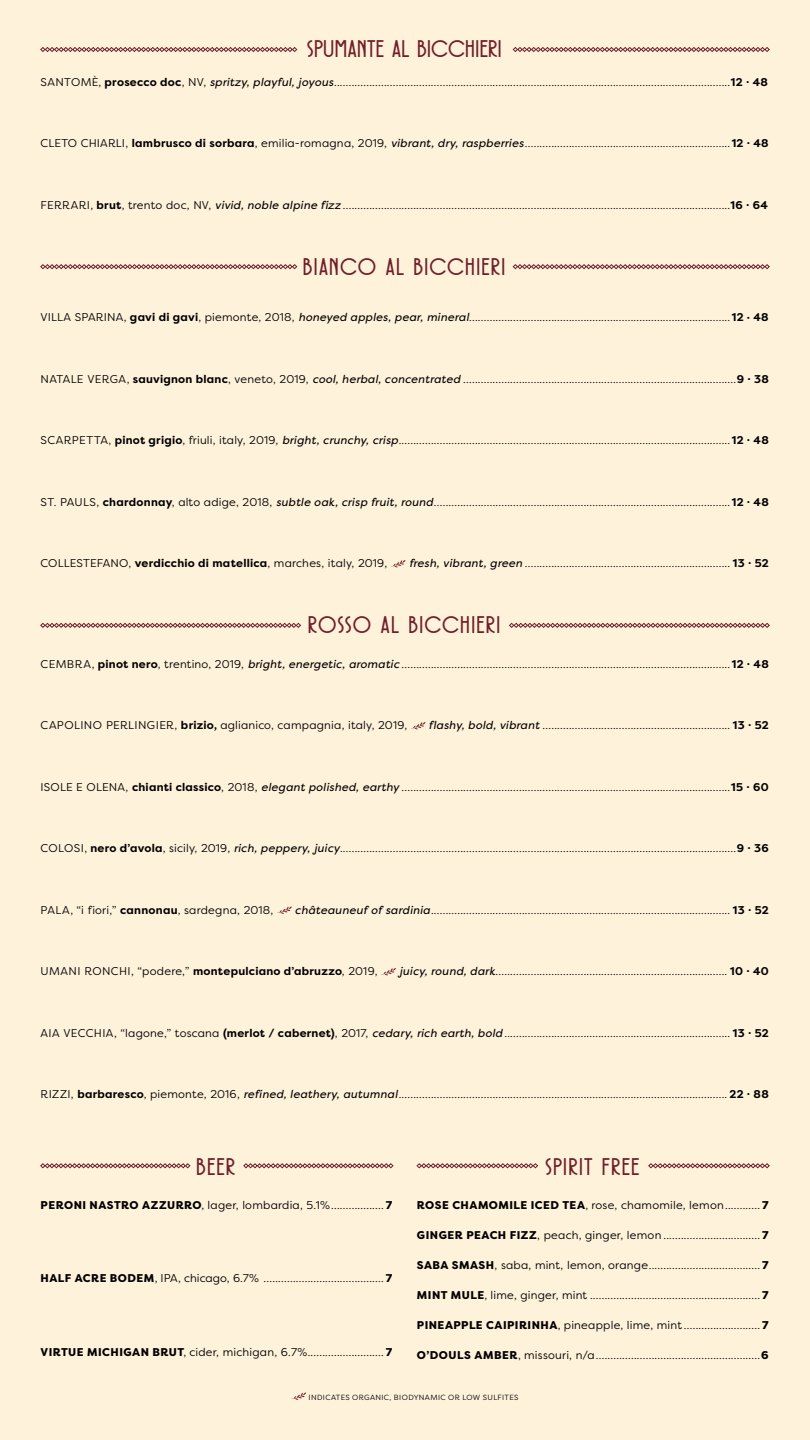
<style>
.page{position:relative;width:810px;height:1440px;background:#fff2db}
.page>*{position:absolute;margin:0;border:0;box-sizing:border-box;transform-origin:0 0}
.t1{font:22.5px "Prizefighter One";letter-spacing:.035em;color:#71202a}
.t2{font:22.5px "Prizefighter One";letter-spacing:.01em;color:#71202a}
.t3{font:11.25px "Filson Pro";letter-spacing:.02em;color:#000}
.t4{font:11.25px "Filson Pro";color:#000}
.t5{font:7.5px "Filson Pro";letter-spacing:.045em;color:#000}
.s1{font-weight:700}
.s2{font-style:italic}
.s3{font-weight:800}
</style>
<div class="page">
<svg style="left:391px;top:560px;width:15px;height:7px"></svg>
<svg style="left:411px;top:722px;width:15px;height:7px"></svg>
<svg style="left:277px;top:907px;width:15px;height:7px"></svg>
<svg style="left:381px;top:968px;width:15px;height:7px"></svg>
<svg style="left:40px;top:47px;width:257px;height:5px"></svg>
<svg style="left:40px;top:264px;width:257px;height:5px"></svg>
<svg style="left:40px;top:623px;width:261px;height:5px"></svg>
<svg style="left:40px;top:1163px;width:150px;height:5px"></svg>
<svg style="left:243px;top:1163px;width:150px;height:5px"></svg>
<svg style="left:417px;top:1163px;width:121px;height:5px"></svg>
<svg style="left:648px;top:1163px;width:122px;height:5px"></svg>
<svg style="left:513px;top:47px;width:257px;height:5px"></svg>
<svg style="left:513px;top:264px;width:257px;height:5px"></svg>
<svg style="left:509px;top:623px;width:261px;height:5px"></svg>
<svg style="left:291px;top:1393px;width:15px;height:7px"></svg>
<h1 class="t2" style="left:308px;top:36px;width:196px">SPUMANTE AL BICCHIERI</h1>
<p class="t3" style="left:41px;top:75px;width:729px">SANTOMÈ, <span class="s1">prosecco doc</span>, NV, <span class="s2">spritzy, playful, joyous</span>.......................................................................................................................................<span class="s1">12 · 48</span></p>
<p class="t3" style="left:40px;top:136px;width:730px">CLETO CHIARLI, <span class="s1">lambrusco di sorbara</span>, emilia-romagna, 2019, <span class="s2">vibrant, dry, raspberries</span>......................................................................<span class="s1">12 · 48</span></p>
<p class="t3" style="left:41px;top:198px;width:729px">FERRARI, <span class="s1">brut</span>, trento doc, NV, <span class="s2">vivid, noble alpine fizz</span> ....................................................................................................................................<span class="s1">16 · 64</span></p>
<h1 class="t1" style="left:304px;top:253px;width:204px">BIANCO AL BICCHIERI</h1>
<p class="t3" style="left:40px;top:310px;width:730px">VILLA SPARINA, <span class="s1">gavi di gavi</span>, piemonte, 2018, <span class="s2">honeyed apples, pear, mineral</span>......................................................................................... <span class="s1">12 · 48</span></p>
<p class="t3" style="left:41px;top:372px;width:730px">NATALE VERGA, <span class="s1">sauvignon blanc</span>, veneto, 2019, <span class="s2">cool, herbal, concentrated</span> .............................................................................................<span class="s1">9 · 38</span></p>
<p class="t3" style="left:41px;top:433px;width:730px">SCARPETTA, <span class="s1">pinot grigio</span>, friuli, italy, 2019, <span class="s2">bright, crunchy, crisp</span>................................................................................................................. <span class="s1">12 · 48</span></p>
<p class="t3" style="left:41px;top:495px;width:730px">ST. PAULS, <span class="s1">chardonnay</span>, alto adige, 2018, <span class="s2">subtle oak, crisp fruit, round</span>..................................................................................................... <span class="s1">12 · 48</span></p>
<p class="t3" style="left:41px;top:556px;width:348px">COLLESTEFANO, <span class="s1">verdicchio di matellica</span>, marches, italy, 2019,</p>
<p class="t3" style="left:409px;top:556px;width:361px"><span class="s2">fresh, vibrant, green</span> ...................................................................... <span class="s1">13 · 52</span></p>
<h1 class="t1" style="left:309px;top:612px;width:194px">ROSSO AL BICCHIERI</h1>
<p class="t3" style="left:41px;top:657px;width:730px">CEMBRA, <span class="s1">pinot nero</span>, trentino, 2019, <span class="s2">bright, energetic, aromatic</span> ................................................................................................................ <span class="s1">12 · 48</span></p>
<p class="t3" style="left:41px;top:718px;width:368px">CAPOLINO PERLINGIER, <span class="s1">brizio,</span> aglianico, campagnia, italy, 2019,</p>
<p class="t3" style="left:429px;top:718px;width:342px"><span class="s2">flashy, bold, vibrant</span> ................................................................ <span class="s1">13 · 52</span></p>
<p class="t3" style="left:41px;top:780px;width:730px">ISOLE E OLENA, <span class="s1">chianti classico</span>, 2018, <span class="s2">elegant polished, earthy</span> ................................................................................................................<span class="s1">15 · 60</span></p>
<p class="t3" style="left:41px;top:841px;width:730px">COLOSI, <span class="s1">nero d’avola</span>, sicily, 2019, <span class="s2">rich, peppery, juicy</span>.......................................................................................................................................<span class="s1">9 · 36</span></p>
<p class="t3" style="left:41px;top:903px;width:234px">PALA, “i fiori,” <span class="s1">cannonau</span>, sardegna, 2018,</p>
<p class="t3" style="left:295px;top:903px;width:475px"><span class="s2">châteauneuf of sardinia</span>...................................................................................................... <span class="s1">13 · 52</span></p>
<p class="t3" style="left:41px;top:964px;width:338px">UMANI RONCHI, “podere,” <span class="s1">montepulciano d’abruzzo</span>, 2019,</p>
<p class="t3" style="left:399px;top:964px;width:371px"><span class="s2">juicy, round, dark</span>............................................................................... <span class="s1">10 · 40</span></p>
<p class="t3" style="left:41px;top:1026px;width:730px">AIA VECCHIA, “lagone,” toscana <span class="s1">(merlot / cabernet)</span>, 2017, <span class="s2">cedary, rich earth, bold</span> ............................................................................. <span class="s1">13 · 52</span></p>
<p class="t3" style="left:41px;top:1087px;width:730px">RIZZI, <span class="s1">barbaresco</span>, piemonte, 2016, <span class="s2">refined, leathery, autumnal</span>................................................................................................................ <span class="s1">22 · 88</span></p>
<h1 class="t1" style="left:197px;top:1153px;width:41px">BEER</h1>
<p class="t3" style="left:41px;top:1198px;width:353px"><span class="s3">PERONI NASTRO AZZURRO</span>, lager, lombardia, 5.1%.................. <span class="s3">7</span></p>
<h1 class="t1" style="left:546px;top:1153px;width:96px">SPIRIT FREE</h1>
<p class="t3" style="left:417px;top:1198px;width:353px"><span class="s3">ROSE CHAMOMILE ICED TEA</span>, rose, chamomile, lemon............ <span class="s3">7</span></p>
<p class="t3" style="left:417px;top:1228px;width:353px"><span class="s3">GINGER PEACH FIZZ</span>, peach, ginger, lemon ................................. <span class="s3">7</span></p>
<p class="t3" style="left:417px;top:1258px;width:353px"><span class="s3">SABA SMASH</span>, saba, mint, lemon, orange...................................... <span class="s3">7</span></p>
<p class="t3" style="left:417px;top:1288px;width:353px"><span class="s3">MINT MULE</span>, lime, ginger, mint .......................................................... <span class="s3">7</span></p>
<p class="t3" style="left:417px;top:1318px;width:353px"><span class="s3">PINEAPPLE CAIPIRINHA</span>, pineapple, lime, mint .......................... <span class="s3">7</span></p>
<p class="t3" style="left:417px;top:1348px;width:353px"><span class="s3">O’DOULS AMBER</span>, missouri, n/a........................................................<span class="s3">6</span></p>
<p class="t5" style="left:309px;top:1392px;width:211px">INDICATES ORGANIC, BIODYNAMIC OR LOW SULFITES</p>
<p class="t4" style="left:41px;top:1271px;width:353px"><span class="s3">HALF ACRE BODEM</span>, IPA, chicago, 6.7% ......................................... <span class="s3">7</span></p>
<p class="t3" style="left:41px;top:1345px;width:353px"><span class="s3">VIRTUE MICHIGAN BRUT</span>, cider, michigan, 6.7%.......................... <span class="s3">7</span></p>
</div>
